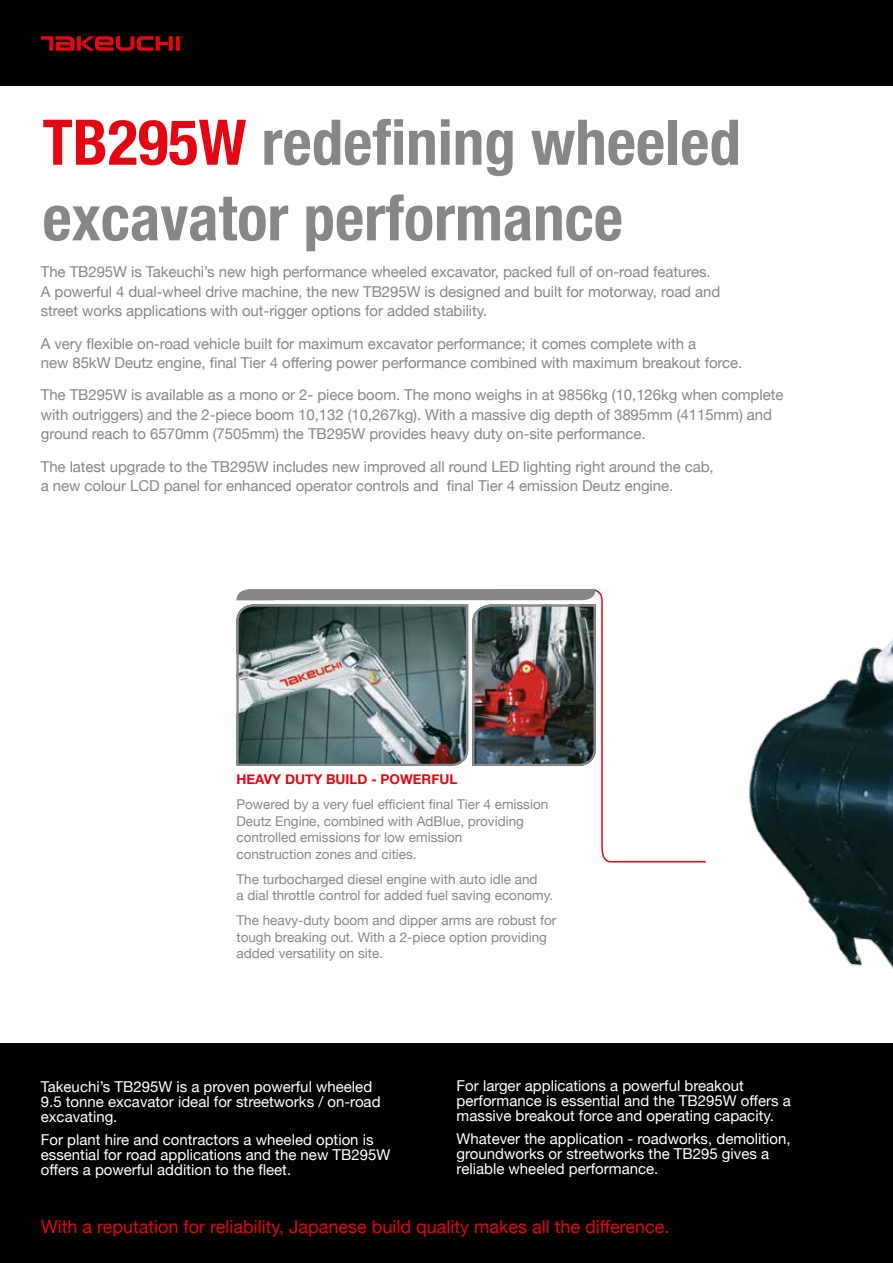
<style>
.page{position:relative;width:893px;height:1263px;background:#fff}
.page>*{position:absolute;margin:0;border:0;box-sizing:border-box;transform-origin:0 0}
.t1{font:700 condensed 63px/75.6px "Helvetica Neue";color:#878787}
.t2{font:18px "Helvetica Neue";color:#e30613}
.t3{font:15px/19.5px "Helvetica Neue";letter-spacing:-.005em;color:#878787}
.t4{font:15px/15px "Helvetica Neue";color:#fff}
.t5{font:13.5px/16.5px "Helvetica Neue";color:#878787}
.t6{font:700 13.5px "Helvetica Neue";color:#e30613}
.s1{color:#e30613}
</style>
<div class="page">
<div style="left:0;top:1043px;width:893px;height:220px;background:#000"></div>
<div style="left:0;top:0;width:893px;height:85px;background:#000"></div>
<svg style="left:597px;top:590px;width:109px;height:273px"></svg>
<img style="left:236px;top:589px;width:361px;height:177px">
<img style="left:748px;top:638px;width:145px;height:331px">
<svg style="left:176px;top:36px;width:4px;height:15px"></svg>
<svg style="left:169px;top:36px;width:4px;height:15px"></svg>
<hr style="left:77px;top:36px;width:4px;height:15px;background:#e30613">
<svg style="left:82px;top:36px;width:86px;height:15px"></svg>
<svg style="left:41px;top:36px;width:34px;height:15px"></svg>
<h1 class="t1" style="left:43px;top:100px;width:700px"><span class="s1">TB295W</span> redefining wheeled excavator performance</h1>
<p class="t3" style="left:41px;top:263px;width:681px">The TB295W is Takeuchi’s new high performance wheeled excavator, packed full of on-road features.<br>A powerful 4 dual-wheel drive machine, the new TB295W is designed and built for motorway, road and street works applications with out-rigger options for added stability.</p>
<p class="t3" style="left:41px;top:334px;width:703px">A very flexible on-road vehicle built for maximum excavator performance; it comes complete with a<br>new 85kW Deutz engine, final Tier 4 offering power performance combined with maximum breakout force.</p>
<p class="t3" style="left:41px;top:386px;width:744px">The TB295W is available as a mono or 2- piece boom. The mono weighs in at 9856kg (10,126kg when complete with outriggers) and the 2-piece boom 10,132 (10,267kg). With a massive dig depth of 3895mm (4115mm) and ground reach to 6570mm (7505mm) the TB295W provides heavy duty on-site performance.</p>
<p class="t3" style="left:41px;top:457px;width:674px">The latest upgrade to the TB295W includes new improved all round LED lighting right around the cab, a new colour LCD panel for enhanced operator controls and final Tier 4 emission Deutz engine.</p>
<p class="t6" style="left:236px;top:769px;width:222px">HEAVY DUTY BUILD - POWERFUL</p>
<p class="t5" style="left:236px;top:797px;width:313px">Powered by a very fuel efficient final Tier 4 emission Deutz Engine, combined with AdBlue, providing controlled emissions for low emission<br>construction zones and cities.</p>
<p class="t5" style="left:236px;top:871px;width:318px">The turbocharged diesel engine with auto idle and<br>a dial throttle control for added fuel saving economy.</p>
<p class="t5" style="left:236px;top:913px;width:321px">The heavy-duty boom and dipper arms are robust for tough breaking out. With a 2-piece option providing added versatility on site.</p>
<p class="t4" style="left:41px;top:1079px;width:341px">Takeuchi’s TB295W is a proven powerful wheeled<br>9.5 tonne excavator ideal for streetworks / on-road excavating.</p>
<p class="t4" style="left:41px;top:1133px;width:351px">For plant hire and contractors a wheeled option is essential for road applications and the new TB295W offers a powerful addition to the fleet.</p>
<p class="t4" style="left:457px;top:1079px;width:336px">For larger applications a powerful breakout performance is essential and the TB295W offers a massive breakout force and operating capacity.</p>
<p class="t4" style="left:457px;top:1132px;width:335px">Whatever the application - roadworks, demolition, groundworks or streetworks the TB295 gives a reliable wheeled performance.</p>
<p class="t2" style="left:41px;top:1214px;width:630px">With a reputation for reliability, Japanese build quality makes all the difference.</p>
</div>
